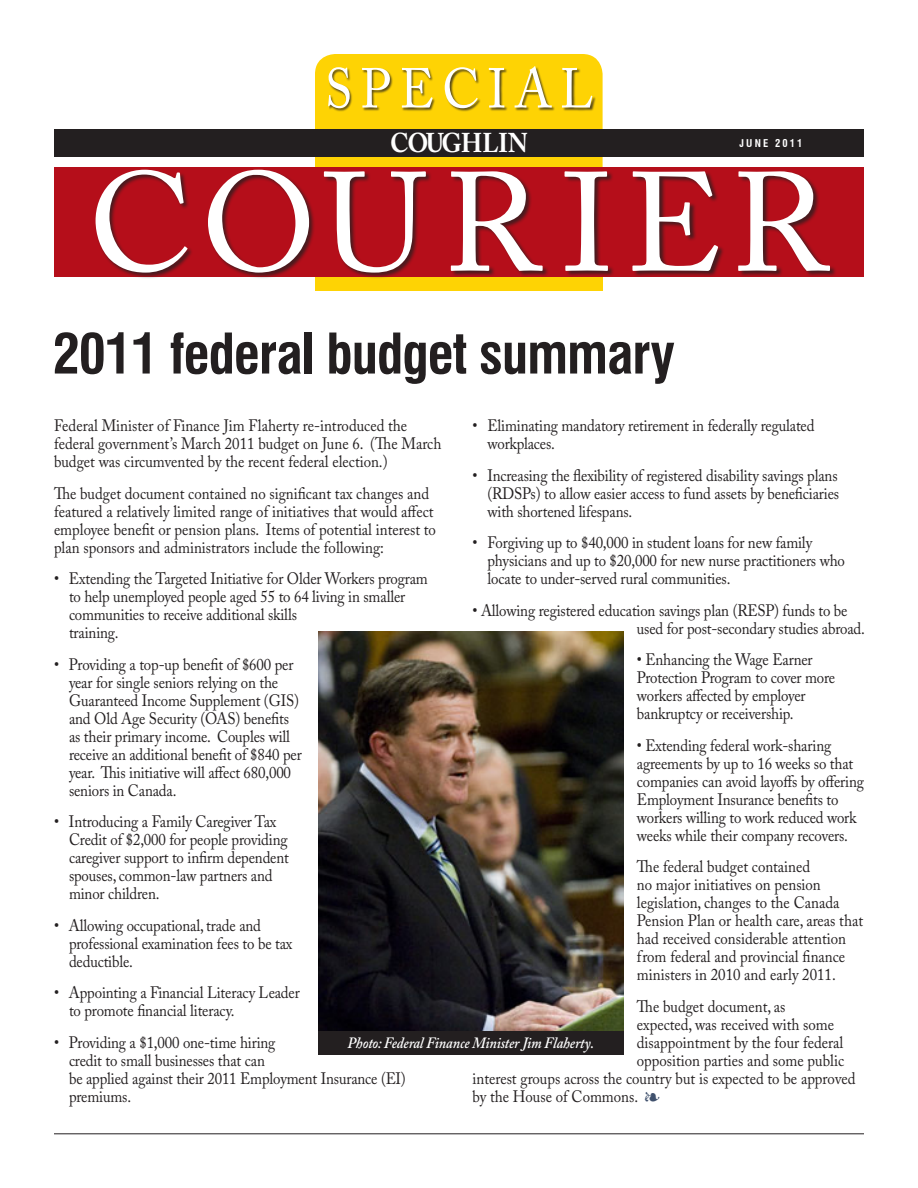
<style>
.page{position:relative;width:918px;height:1188px;background:#fff}
.page>*{position:absolute;margin:0;border:0;box-sizing:border-box;transform-origin:0 0}
.Body{font:139.5px "Adobe Caslon Pro";letter-spacing:.075em;color:#fff}
.Body-2{font:55.65px "Adobe Caslon Pro";letter-spacing:.165em;color:#fff;scale:.9 1}
.Heading{font:700 condensed 54.6px "Swiss 721 BT";letter-spacing:-.02em;color:#231f20}
.Body-3{font:700 27px "Adobe Caslon Pro";letter-spacing:-.035em;color:#fff;scale:.9 1}
.Bullet{font:16.5px/18px "Adobe Caslon Pro";letter-spacing:-.01em;color:#231f20;scale:.9 1}
.Body-4{font:16.5px/18px "Adobe Caslon Pro";color:#231f20;scale:.9 1}
.continued{font:italic 600 15.6px "Adobe Caslon Pro";letter-spacing:-.01em;color:#fff;scale:.9 1}
.t1{font:700 condensed 10.5px "Swiss 721 BT";letter-spacing:.2em;color:#fff}
.s1{color:#40516d}
</style>
<div class="page">
<hr style="left:54px;top:1134px;width:810px;height:1px;background:#231f20">
<div style="left:315px;top:256px;width:288px;height:35px;background:#fed304"></div>
<div style="left:315px;top:54px;width:288px;height:189px;background:#fed304;border-radius:20px"></div>
<div style="left:54px;top:129px;width:810px;height:27px;background:#231f20"></div>
<div style="left:54px;top:167px;width:810px;height:110px;background:#b50e1a"></div>
<div style="left:329px;top:66px;width:267px;height:46px;background:#231f20;opacity:.75"></div>
<div style="left:95px;top:169px;width:742px;height:110px;background:#231f20;opacity:.75"></div>
<img style="left:318px;top:631px;width:305px;height:400px">
<div style="left:318px;top:1031px;width:305px;height:24px;background:#231f20"></div>
<p class="Body-2" style="left:325px;top:56px;width:300px">SPECIAL</p>
<p class="Body-3" style="left:390px;top:127px;width:155px">COUGHLIN</p>
<p class="t1" style="left:740px;top:137px;width:64px">JUNE 2011</p>
<p class="Body" style="left:89px;top:141px;width:741px">COURIER</p>
<p class="Heading" style="left:52px;top:321px;width:624px">2011 federal budget summary</p>
<p class="Body-4" style="left:54px;top:417px;width:432px">Federal Minister of Finance Jim Flaherty re-introduced the federal government’s March 2011 budget on June 6. (The March budget was circumvented by the recent federal election.)</p>
<p class="Body-4" style="left:54px;top:484px;width:426px">The budget document contained no significant tax changes and featured a relatively limited range of initiatives that would affect employee benefit or pension plans. Items of potential interest to plan sponsors and administrators include the following:</p>
<p class="Bullet" style="left:69px;top:570px;width:400px;text-indent:-15px">• Extending the Targeted Initiative for Older Workers program to help unemployed people aged 55 to 64 living in smaller communities to receive additional skills<br>training.</p>
<p class="Bullet" style="left:69px;top:655px;width:260px;text-indent:-15px">• Providing a top-up benefit of $600 per year for single seniors relying on the Guaranteed Income Supplement (GIS) and Old Age Security (OAS) benefits as their primary income. Couples will receive an additional benefit of $840 per year. This initiative will affect 680,000 seniors in Canada.</p>
<p class="Bullet" style="left:69px;top:813px;width:246px;text-indent:-15px">• Introducing a Family Caregiver Tax<br>Credit of $2,000 for people providing caregiver support to infirm dependent spouses, common-law partners and minor children.</p>
<p class="Bullet" style="left:69px;top:916px;width:250px;text-indent:-15px">• Allowing occupational, trade and professional examination fees to be tax deductible.</p>
<p class="Bullet" style="left:69px;top:984px;width:258px;text-indent:-15px">• Appointing a Financial Literacy Leader to promote financial literacy.</p>
<p class="Bullet" style="left:69px;top:1033px;width:376px;text-indent:-15px">• Providing a $1,000 one-time hiring<br>credit to small businesses that can<br>be applied against their 2011 Employment Insurance (EI) premiums.</p>
<p class="Bullet" style="left:488px;top:417px;width:365px;text-indent:-15px">• Eliminating mandatory retirement in federally regulated workplaces.</p>
<p class="Bullet" style="left:488px;top:466px;width:392px;text-align:justify;text-indent:-15px">• Increasing the flexibility of registered disability savings plans (RDSPs) to allow easier access to fund assets by beneficiaries with shortened lifespans.</p>
<p class="Bullet" style="left:488px;top:534px;width:399px;text-indent:-15px">• Forgiving up to $40,000 in student loans for new family physicians and up to $20,000 for new nurse practitioners who locate to under-served rural communities.</p>
<p class="Bullet" style="left:637px;top:601px;width:255px;text-indent:-164px">• Allowing registered education savings plan (RESP) funds to be used for post-secondary studies abroad.</p>
<p class="Bullet" style="left:637px;top:651px;width:222px">• Enhancing the Wage Earner<br>Protection Program to cover more workers affected by employer bankruptcy or receivership.</p>
<p class="Bullet" style="left:637px;top:736px;width:254px">• Extending federal work-sharing agreements by up to 16 weeks so that companies can avoid layoffs by offering Employment Insurance benefits to workers willing to work reduced work weeks while their company recovers.</p>
<p class="Body-4" style="left:637px;top:858px;width:253px">The federal budget contained<br>no major initiatives on pension legislation, changes to the Canada Pension Plan or health care, areas that had received considerable attention from federal and provincial finance ministers in 2010 and early 2011.</p>
<p class="Body-4" style="left:637px;top:997px;width:167px">The budget document, as</p>
<p class="Body-4" style="left:637px;top:1015px;width:221px">expected, was received with some</p>
<p class="Body-4" style="left:637px;top:1033px;width:231px">disappointment by the four federal</p>
<p class="Body-4" style="left:637px;top:1051px;width:232px">opposition parties and some public</p>
<p class="Body-4" style="left:473px;top:1069px;width:427px">interest groups across the country but is expected to be approved</p>
<p class="Body-4" style="left:473px;top:1087px;width:209px">by the House of Commons. <span class="s1">▪</span></p>
<p class="continued" style="left:348px;top:1033px;width:275px">Photo: Federal Finance Minister Jim Flaherty.</p>
</div>
